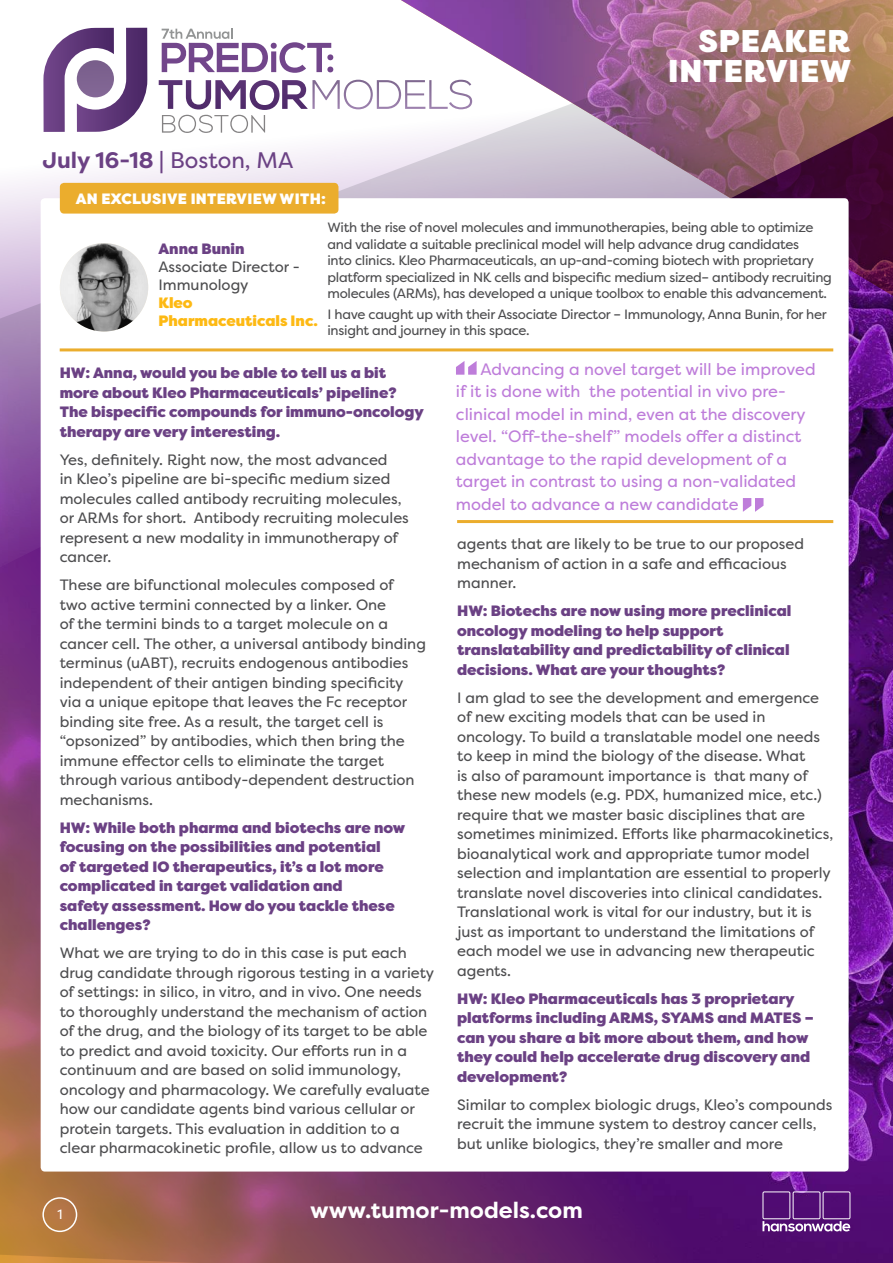
<style>
.page{position:relative;width:893px;height:1263px;background:#fff}
.page>*{position:absolute;margin:0;border:0;box-sizing:border-box;transform-origin:0 0}
.t1{font:900 31.35px/30px "Filson Pro";letter-spacing:.03em;color:#fff;text-align:right}
.t2{font:700 22.5px "Filson Pro";color:#fff}
.t3{font:700 22.5px "Filson Pro";color:#6b4184}
.t4{font:16.5px/22.5px "Filson Pro";color:#be7dda}
.t5{font:15px/19.5px "Filson Pro";color:#4d4d4f}
.t6{font:900 15px/19.5px "Filson Pro";color:#6b4184}
.t7{font:900 15px "Filson Pro";letter-spacing:.02em;color:#fff}
.t8{font:900 15px/18px "Filson Pro";color:#fdb913}
.t9{font:13.5px/16.5px "Filson Pro";letter-spacing:-.02em;color:#4d4d4f}
.t10{font:13.5px "Filson Pro";color:#fff}
.s1{font-weight:400}
</style>
<div class="page">
<img style="left:0;top:0;width:893px;height:1263px">
<div style="left:41px;top:198px;width:808px;height:973px;background:#fff;border-radius:4px"></div>
<img style="left:60px;top:243px;width:88px;height:88px;border-radius:44px">
<hr style="left:60px;top:348px;width:773px;height:3px;background:#ebad2d">
<div style="left:42px;top:1197px;width:35px;height:35px;border:2px solid #fff;border-radius:50%"></div>
<svg style="left:762px;top:1191px;width:88px;height:40px;background:#713a8d"></svg>
<svg style="left:456px;top:361px;width:21px;height:14px"></svg>
<svg style="left:743px;top:498px;width:20px;height:14px"></svg>
<div style="left:60px;top:183px;width:278px;height:31px;background:#ebad2d;border-radius:4px"></div>
<svg style="left:162px;top:29px;width:171px;height:44px"></svg>
<svg style="left:159px;top:80px;width:313px;height:53px"></svg>
<svg style="left:43px;top:28px;width:104px;height:104px"></svg>
<hr style="left:457px;top:520px;width:376px;height:3px;background:#ebad2d">
<h2 class="t3" style="left:42px;top:146px;width:253px">July 16-18 | <span class="s1">Boston, MA</span></h2>
<p class="t7" style="left:76px;top:189px;width:252px">AN EXCLUSIVE INTERVIEW WITH:</p>
<h1 class="t1" style="left:668px;top:27px;width:185px">SPEAKER<br>INTERVIEW</h1>
<p class="t6" style="left:158px;top:240px;width:88px">Anna Bunin</p>
<p class="t5" style="left:158px;top:258px;width:143px;line-height:18px">Associate Director -<br>Immunology</p>
<p class="t8" style="left:158px;top:294px;width:161px">Kleo<br>Pharmaceuticals Inc.</p>
<p class="t9" style="left:327px;top:219px;width:506px">With the rise of novel molecules and immunotherapies, being able to optimize and validate a suitable preclinical model will help advance drug candidates<br>into clinics. Kleo Pharmaceuticals, an up-and-coming biotech with proprietary platform specialized in NK cells and bispecific medium sized– antibody recruiting molecules (ARMs), has developed a unique toolbox to enable this advancement.</p>
<p class="t9" style="left:327px;top:306px;width:501px">I have caught up with their Associate Director – Immunology, Anna Bunin, for her insight and journey in this space.</p>
<p class="t6" style="left:60px;top:364px;width:366px">HW: Anna, would you be able to tell us a bit more about Kleo Pharmaceuticals’ pipeline?<br>The bispecific compounds for immuno-oncology therapy are very interesting.</p>
<p class="t5" style="left:60px;top:450px;width:351px">Yes, definitely. Right now, the most advanced<br>in Kleo’s pipeline are bi-specific medium sized molecules called antibody recruiting molecules, or ARMs for short. Antibody recruiting molecules represent a new modality in immunotherapy of cancer.</p>
<p class="t5" style="left:60px;top:575px;width:368px">These are bifunctional molecules composed of<br>two active termini connected by a linker. One<br>of the termini binds to a target molecule on a cancer cell. The other, a universal antibody binding terminus (uABT), recruits endogenous antibodies independent of their antigen binding specificity via a unique epitope that leaves the Fc receptor binding site free. As a result, the target cell is “opsonized” by antibodies, which then bring the immune effector cells to eliminate the target through various antibody-dependent destruction mechanisms.</p>
<p class="t6" style="left:60px;top:818px;width:347px">HW: While both pharma and biotechs are now focusing on the possibilities and potential<br>of targeted IO therapeutics, it’s a lot more complicated in target validation and<br>safety assessment. How do you tackle these challenges?</p>
<p class="t5" style="left:60px;top:943px;width:376px">What we are trying to do in this case is put each drug candidate through rigorous testing in a variety of settings: in silico, in vitro, and in vivo. One needs to thoroughly understand the mechanism of action of the drug, and the biology of its target to be able to predict and avoid toxicity. Our efforts run in a continuum and are based on solid immunology, oncology and pharmacology. We carefully evaluate how our candidate agents bind various cellular or protein targets. This evaluation in addition to a clear pharmacokinetic profile, allow us to advance</p>
<p class="t4" style="left:456px;top:357px;width:361px;text-indent:24px">Advancing a novel target will be improved if it is done with the potential in vivo pre&shy;clinical model in mind, even at the discovery level. “Off-the-shelf” models offer a distinct advantage to the rapid development of a target in contrast to using a non-validated model to advance a new candidate</p>
<p class="t5" style="left:457px;top:534px;width:349px">agents that are likely to be true to our proposed mechanism of action in a safe and efficacious manner.</p>
<p class="t6" style="left:457px;top:601px;width:336px">HW: Biotechs are now using more preclinical oncology modeling to help support translatability and predictability of clinical decisions. What are your thoughts?</p>
<p class="t5" style="left:457px;top:687px;width:378px">I am glad to see the development and emergence of new exciting models that can be used in oncology. To build a translatable model one needs to keep in mind the biology of the disease. What<br>is also of paramount importance is that many of these new models (e.g. PDX, humanized mice, etc.) require that we master basic disciplines that are sometimes minimized. Efforts like pharmacokinetics, bioanalytical work and appropriate tumor model selection and implantation are essential to properly translate novel discoveries into clinical candidates.<br>Translational work is vital for our industry, but it is just as important to understand the limitations of each model we use in advancing new therapeutic agents.</p>
<p class="t6" style="left:457px;top:989px;width:358px">HW: Kleo Pharmaceuticals has 3 proprietary platforms including ARMS, SYAMS and MATES – can you share a bit more about them, and how they could help accelerate drug discovery and development?</p>
<p class="t5" style="left:457px;top:1094px;width:377px">Similar to complex biologic drugs, Kleo’s compounds recruit the immune system to destroy cancer cells, but unlike biologics, they’re smaller and more</p>
<p class="t10" style="left:57px;top:1205px;width:7px">1</p>
<h2 class="t2" style="left:310px;top:1196px;width:274px">www.tumor-models.com</h2>
</div>
